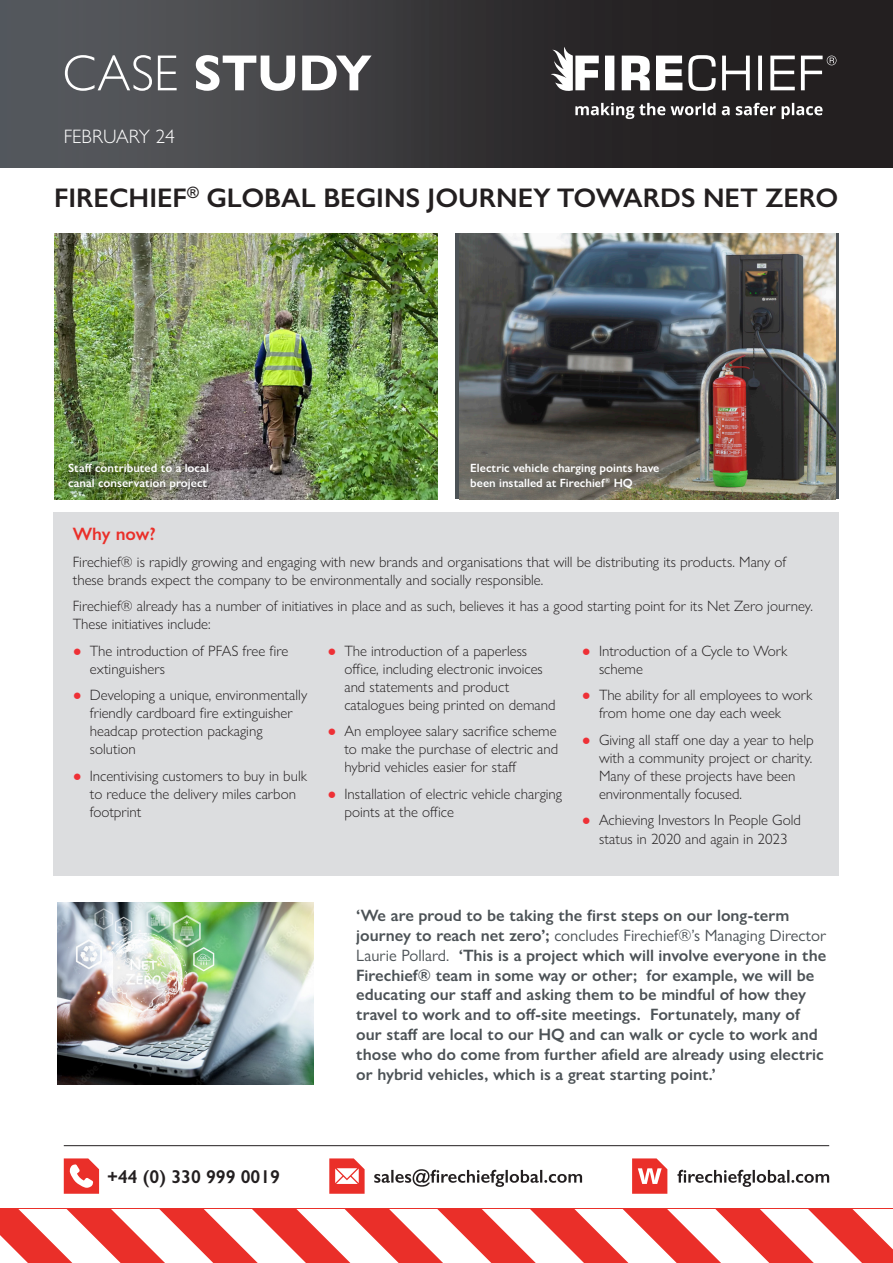
<style>
.page{position:relative;width:893px;height:1263px;background:#fff}
.page>*{position:absolute;margin:0;border:0;box-sizing:border-box;transform-origin:0 0}
.t1{font:700 51px "Gill Sans Nova";color:#fff}
.t2{font:600 27px "Gill Sans";color:#231f20}
.t3{font:300 19.5px "Gill Sans Nova";color:#fff}
.t4{font:600 18.6px "Gill Sans";color:#231f20}
.t5{font:600 18px "Gill Sans Nova";letter-spacing:-.01em;color:#ea2f29}
.t6{font:600 16.5px/19.8px "Gill Sans Nova";color:#4c5256}
.t7{font:300 15px/18px "Gill Sans Nova";color:#231f20}
.t8{font:600 12px/14.4px "Gill Sans Nova";color:#fff}
.s1{font-weight:300}
.s2{color:#ee3036}
.s3{font-weight:400}
</style>
<div class="page">
<div style="left:0;top:0;width:893px;height:168px;background:linear-gradient(to right,#585b5f,#191414)"></div>
<svg style="left:551px;top:47px;width:48px;height:45px"></svg>
<div style="left:605px;top:56px;width:9px;height:34px;background:#fff"></div>
<svg style="left:622px;top:56px;width:28px;height:34px"></svg>
<svg style="left:656px;top:56px;width:26px;height:34px"></svg>
<svg style="left:688px;top:55px;width:28px;height:36px"></svg>
<svg style="left:722px;top:56px;width:28px;height:34px"></svg>
<svg style="left:758px;top:56px;width:4px;height:34px"></svg>
<svg style="left:770px;top:56px;width:25px;height:34px"></svg>
<svg style="left:575px;top:103px;width:248px;height:16px"></svg>
<svg style="left:801px;top:56px;width:35px;height:34px"></svg>
<svg style="left:0;top:1209px;width:893px;height:54px"></svg>
<hr style="left:64px;top:1145px;width:765px;height:1px;background:#231f20">
<svg style="left:64px;top:1158px;width:35px;height:36px"></svg>
<svg style="left:374px;top:1169px;width:208px;height:18px"></svg>
<svg style="left:329px;top:1158px;width:36px;height:36px"></svg>
<svg style="left:677px;top:1170px;width:152px;height:17px"></svg>
<svg style="left:632px;top:1158px;width:35px;height:36px"></svg>
<div style="left:53px;top:512px;width:786px;height:364px;background:#dcdddf"></div>
<img style="left:57px;top:902px;width:256px;height:183px">
<img style="left:459px;top:233px;width:376px;height:266px">
<img style="left:54px;top:233px;width:383px;height:266px">
<div style="left:57px;top:453px;width:162px;height:47px;background:#231f20;opacity:.75"></div>
<p class="t1" style="left:62px;top:41px;width:311px"><span class="s1">CASE</span> STUDY</p>
<p class="t3" style="left:64px;top:125px;width:113px">FEBRUARY 24</p>
<p class="t2" style="left:54px;top:182px;width:786px">FIRECHIEF<sup>®</sup> GLOBAL BEGINS JOURNEY TOWARDS NET ZERO</p>
<p class="t8" style="left:68px;top:461px;width:142px">Staff contributed to a local canal conservation project</p>
<p class="t8" style="left:470px;top:461px;width:191px">Electric vehicle charging points have been installed at Firechief<sup>®</sup> HQ</p>
<p class="t5" style="left:73px;top:523px;width:84px">Why now?</p>
<p class="t7" style="left:73px;top:553px;width:715px">Firechief® is rapidly growing and engaging with new brands and organisations that will be distributing its products. Many of these brands expect the company to be environmentally and socially responsible.</p>
<p class="t7" style="left:73px;top:597px;width:742px">Firechief® already has a number of initiatives in place and as such, believes it has a good starting point for its Net Zero journey.<br>These initiatives include:</p>
<p class="t7" style="left:90px;top:642px;width:200px;text-indent:-17px"><span class="s2">●</span> The introduction of PFAS free fire extinguishers</p>
<p class="t7" style="left:90px;top:686px;width:219px;text-indent:-17px"><span class="s2">●</span> Developing a unique, environmentally friendly cardboard fire extinguisher headcap protection packaging solution</p>
<p class="t7" style="left:90px;top:767px;width:219px;text-indent:-17px"><span class="s2">●</span> Incentivising customers to buy in bulk to reduce the delivery miles carbon footprint</p>
<p class="t7" style="left:344px;top:642px;width:213px;text-indent:-17px"><span class="s2">●</span> The introduction of a paperless office, including electronic invoices and statements and product catalogues being printed on demand</p>
<p class="t7" style="left:344px;top:722px;width:215px;text-align:justify;text-indent:-17px"><span class="s2">●</span> An employee salary sacrifice scheme to make the purchase of electric and hybrid vehicles easier for staff</p>
<p class="t7" style="left:344px;top:785px;width:219px;text-indent:-17px"><span class="s2">●</span> Installation of electric vehicle charging points at the office</p>
<p class="t7" style="left:599px;top:642px;width:190px;text-indent:-17px"><span class="s2">●</span> Introduction of a Cycle to Work scheme</p>
<p class="t7" style="left:599px;top:686px;width:215px;text-indent:-17px"><span class="s2">●</span> The ability for all employees to work from home one day each week</p>
<p class="t7" style="left:599px;top:731px;width:216px;text-indent:-17px"><span class="s2">●</span> Giving all staff one day a year to help with a community project or charity.<br>Many of these projects have been environmentally focused.</p>
<p class="t7" style="left:582px;top:811px;width:220px;text-align:center"><span class="s2">●</span> Achieving Investors In People Gold status in 2020 and again in 2023</p>
<p class="t4" style="left:107px;top:1165px;width:174px">+44 (0) 330 999 0019</p>
<p class="t6" style="left:356px;top:906px;width:472px">‘We are proud to be taking the first steps on our long-term journey to reach net zero’; <span class="s3">concludes Firechief®’s Managing Director Laurie Pollard.</span> ‘This is a project which will involve everyone in the Firechief® team in some way or other; for example, we will be educating our staff and asking them to be mindful of how they travel to work and to off-site meetings. Fortunately, many of our staff are local to our HQ and can walk or cycle to work and those who do come from further afield are already using electric or hybrid vehicles, which is a great starting point.’</p>
</div>
